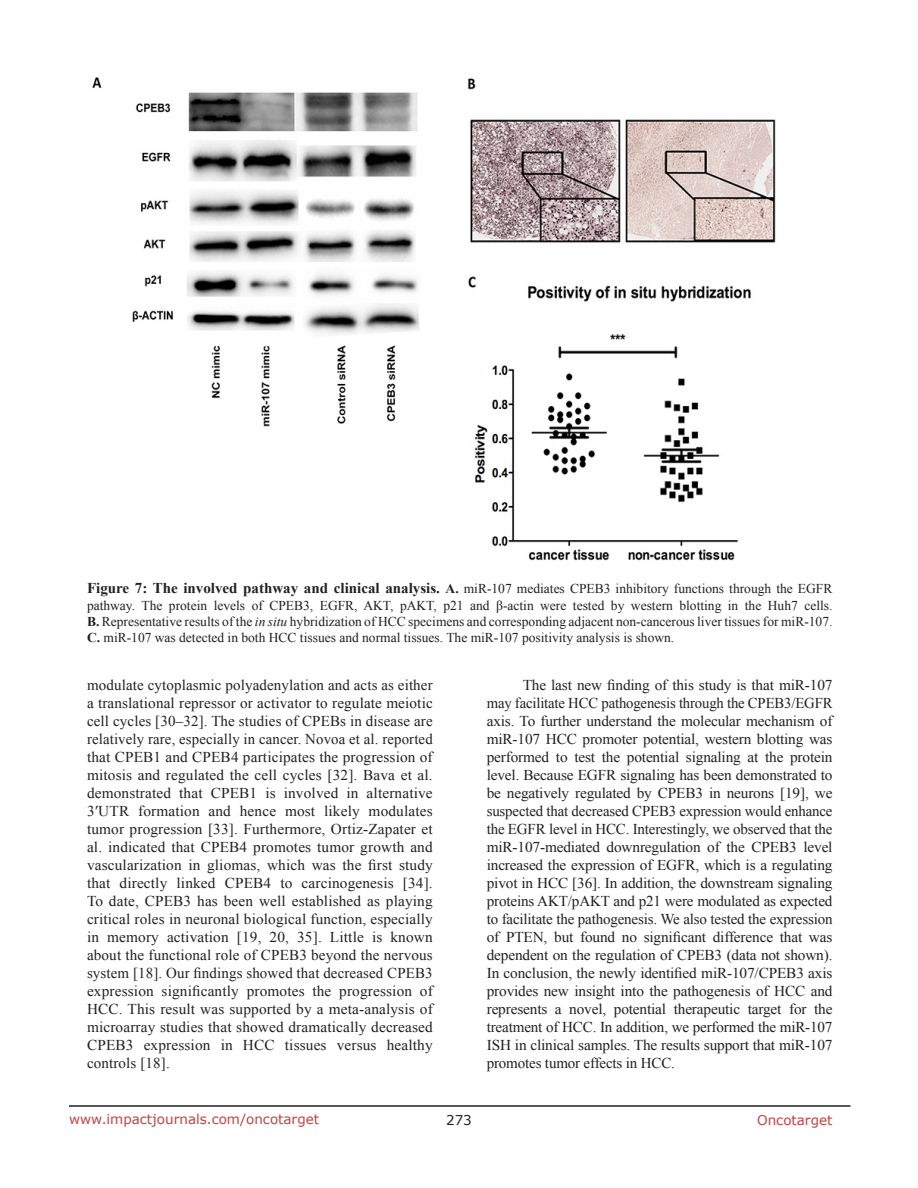
<style>
.page{position:relative;width:918px;height:1188px;background:#fff}
.page>*{position:absolute;margin:0;border:0;box-sizing:border-box;transform-origin:0 0}
.BodyText{font:15px/18px "Times New Roman";color:#231f20;text-align:justify}
.FigureText{font:13.5px/16.2px "Times New Roman";color:#231f20;text-align:justify}
.t1{font:13.5px "Verdana";color:#c24141}
.t2{font:13.5px "Verdana";color:#231f20}
.s1{font-weight:700;font-size:15px}
.s2{font-weight:700}
.s3{font-style:italic}
</style>
<div class="page">
<hr style="left:69px;top:1105px;width:781px;height:2px;background:#231f20">
<img style="left:92px;top:77px;width:684px;height:484px">
<p class="FigureText" style="left:87px;top:581px;width:747px"><span class="s1">Figure 7: The involved pathway and clinical analysis.</span> <span class="s2">A.</span> miR-107 mediates CPEB3 inhibitory functions through the EGFR pathway. The protein levels of CPEB3, EGFR, AKT, pAKT, p21 and β-actin were tested by western blotting in the Huh7 cells.<br><span class="s2">B.</span> Representative results of the <span class="s3">in situ</span> hybridization of HCC specimens and corresponding adjacent non-cancerous liver tissues for miR-107.<br><span class="s2">C.</span> miR-107 was detected in both HCC tissues and normal tissues. The miR-107 positivity analysis is shown.</p>
<p class="BodyText" style="left:87px;top:676px;width:347px">modulate cytoplasmic polyadenylation and acts as either a translational repressor or activator to regulate meiotic cell cycles [30–32]. The studies of CPEBs in disease are relatively rare, especially in cancer. Novoa et al. reported that CPEB1 and CPEB4 participates the progression of mitosis and regulated the cell cycles [32]. Bava et al. demonstrated that CPEB1 is involved in alternative 3′UTR formation and hence most likely modulates tumor progression [33]. Furthermore, Ortiz-Zapater et al. indicated that CPEB4 promotes tumor growth and vascularization in gliomas, which was the first study that directly linked CPEB4 to carcinogenesis [34].<br>To date, CPEB3 has been well established as playing critical roles in neuronal biological function, especially in memory activation [19, 20, 35]. Little is known about the functional role of CPEB3 beyond the nervous system [18]. Our findings showed that decreased CPEB3 expression significantly promotes the progression of HCC. This result was supported by a meta-analysis of microarray studies that showed dramatically decreased CPEB3 expression in HCC tissues versus healthy controls [18].</p>
<p class="BodyText" style="left:487px;top:676px;width:347px;text-indent:36px">The last new finding of this study is that miR-107 may facilitate HCC pathogenesis through the CPEB3/EGFR axis. To further understand the molecular mechanism of miR-107 HCC promoter potential, western blotting was performed to test the potential signaling at the protein level. Because EGFR signaling has been demonstrated to be negatively regulated by CPEB3 in neurons [19], we suspected that decreased CPEB3 expression would enhance the EGFR level in HCC. Interestingly, we observed that the miR-107-mediated downregulation of the CPEB3 level increased the expression of EGFR, which is a regulating pivot in HCC [36]. In addition, the downstream signaling proteins AKT/pAKT and p21 were modulated as expected to facilitate the pathogenesis. We also tested the expression of PTEN, but found no significant difference that was dependent on the regulation of CPEB3 (data not shown).<br>In conclusion, the newly identified miR-107/CPEB3 axis provides new insight into the pathogenesis of HCC and represents a novel, potential therapeutic target for the treatment of HCC. In addition, we performed the miR-107<br>ISH in clinical samples. The results support that miR-107 promotes tumor effects in HCC.</p>
<p class="t1" style="left:69px;top:1110px;width:252px">www.impactjournals.com/oncotarget</p>
<p class="t2" style="left:446px;top:1111px;width:27px">273</p>
<p class="t1" style="left:757px;top:1111px;width:77px">Oncotarget</p>
</div>
